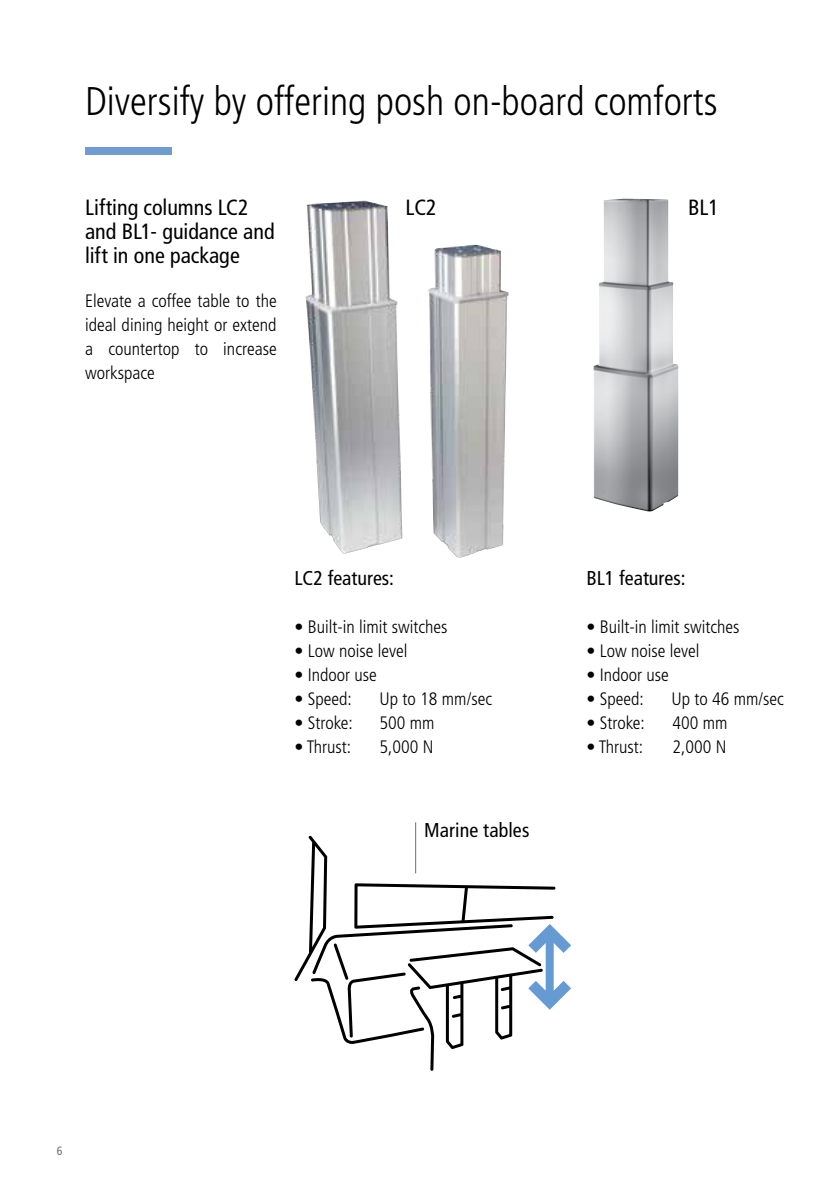
<style>
.page{position:relative;width:840px;height:1191px;background:#fff}
.page>*{position:absolute;margin:0;border:0;box-sizing:border-box;transform-origin:0 0}
.t1{font:300 condensed 40px "Frutiger LT Pro";color:#000}
.t2{font:condensed 22px/24px "Frutiger LT Pro";color:#000}
.t3{font:condensed 20px "Frutiger LT Pro";color:#000}
.t4{font:300 condensed 18px/24px "Frutiger LT Pro";color:#000;text-align:justify}
.t5{font:condensed 12px "Frutiger LT Pro";color:#6d6e71}
</style>
<div class="page">
<img style="left:305px;top:201px;width:203px;height:356px">
<svg style="left:294px;top:835px;width:277px;height:235px"></svg>
<img style="left:593px;top:199px;width:85px;height:313px">
<div style="left:85px;top:147px;width:86px;height:8px;background:#709cd2"></div>
<hr style="left:415px;top:822px;width:1px;height:51px;background:#6d6e71">
<h1 class="t1" style="left:85px;top:78px;width:633px">Diversify by offering posh on-board comforts</h1>
<p class="t2" style="left:85px;top:195px;width:165px">Lifting columns LC2</p>
<p class="t2" style="left:687px;top:195px;width:32px">BL1</p>
<p class="t2" style="left:85px;top:219px;width:191px">and BL1- guidance and lift in one package</p>
<p class="t4" style="left:85px;top:289px;width:193px">Elevate a coffee table to the ideal dining height or extend a countertop to increase workspace</p>
<p class="t2" style="left:405px;top:195px;width:33px">LC2</p>
<p class="t3" style="left:294px;top:566px;width:101px">LC2 features:</p>
<p class="t4" style="left:294px;top:615px;width:155px">• Built-in limit switches</p>
<p class="t4" style="left:294px;top:639px;width:115px">• Low noise level</p>
<p class="t4" style="left:294px;top:663px;width:84px">• Indoor use</p>
<p class="t4" style="left:294px;top:687px;width:59px">• Speed:</p>
<p class="t4" style="left:379px;top:687px;width:114px">Up to 18 mm/sec</p>
<p class="t4" style="left:294px;top:711px;width:60px">• Stroke:</p>
<p class="t4" style="left:379px;top:711px;width:56px">500 mm</p>
<p class="t4" style="left:294px;top:735px;width:58px">• Thrust:</p>
<p class="t4" style="left:379px;top:735px;width:55px">5,000 N</p>
<p class="t3" style="left:424px;top:818px;width:107px">Marine tables</p>
<p class="t3" style="left:586px;top:566px;width:101px">BL1 features:</p>
<p class="t4" style="left:586px;top:615px;width:155px">• Built-in limit switches</p>
<p class="t4" style="left:586px;top:639px;width:115px">• Low noise level</p>
<p class="t4" style="left:586px;top:663px;width:84px">• Indoor use</p>
<p class="t4" style="left:586px;top:687px;width:59px">• Speed:</p>
<p class="t4" style="left:671px;top:687px;width:114px">Up to 46 mm/sec</p>
<p class="t4" style="left:586px;top:711px;width:60px">• Stroke:</p>
<p class="t4" style="left:672px;top:711px;width:56px">400 mm</p>
<p class="t4" style="left:586px;top:735px;width:58px">• Thrust:</p>
<p class="t4" style="left:672px;top:735px;width:55px">2,000 N</p>
<p class="t5" style="left:57px;top:1143px;width:7px">6</p>
</div>
